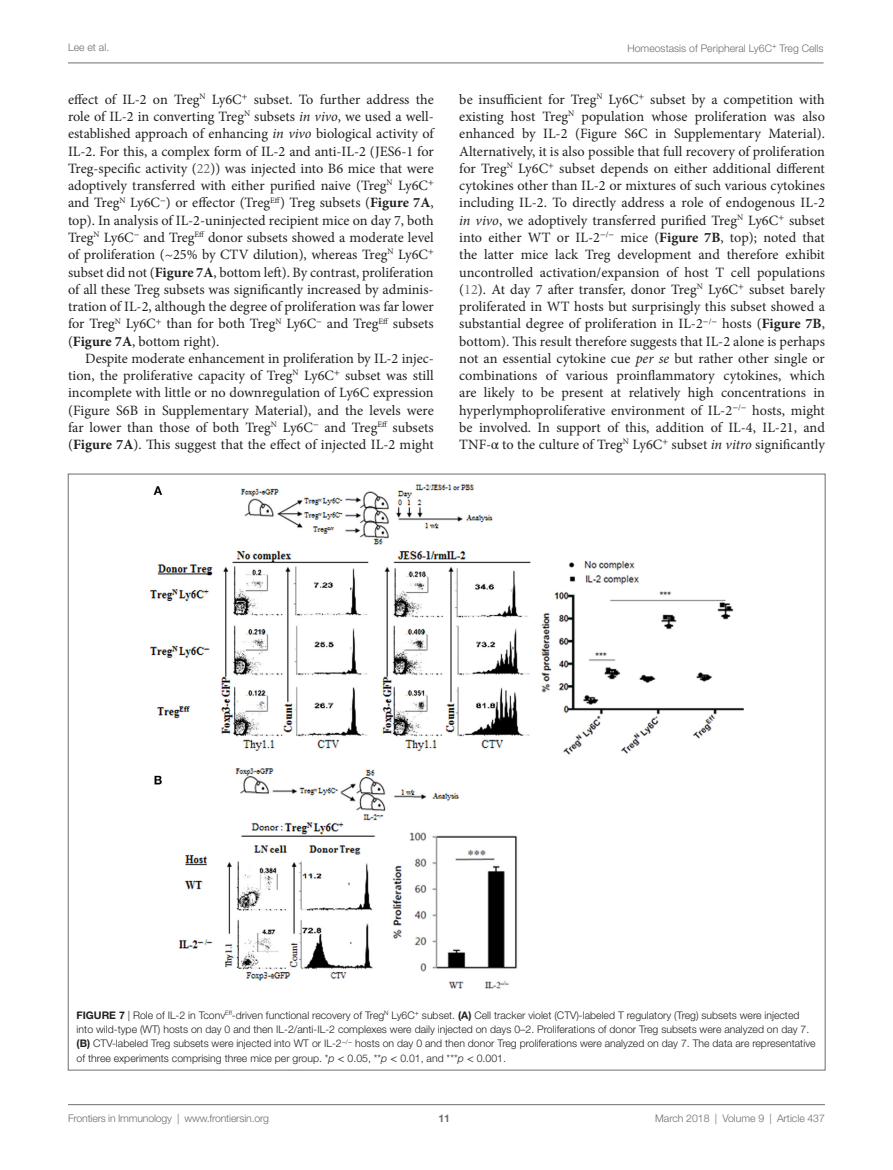
<style>
.page{position:relative;width:893px;height:1170px;background:#fff}
.page>*{position:absolute;margin:0;border:0;box-sizing:border-box;transform-origin:0 0}
.t1{font:14.25px/17.2px "Minion Pro";color:#231f20;text-align:justify}
.t2{font:300 10.5px/14.2px "Helvetica Neue LT Std";color:#231f20}
.t3{font:300 10.5px "Helvetica Neue LT Std";color:#6c6d70}
.t4{font:700 10.5px "Helvetica Neue LT Std";color:#6c6d70}
.s1{font-style:italic}
.s2{color:#6c6d70}
.s3{font-weight:700}
.s4{font-family:"STIX General"}
.s5{font-family:"STIX General";font-weight:400}
</style>
<div class="page">
<img style="left:150px;top:484px;width:593px;height:504px">
<hr style="left:68px;top:1104px;width:757px;height:1px;background:#6c6d70">
<hr style="left:68px;top:63px;width:755px;height:1px;background:#6c6d70">
<p class="t3" style="left:68px;top:41px;width:43px">Lee et al.</p>
<p class="t3" style="left:627px;top:42px;width:198px">Homeostasis of Peripheral Ly6C<sup>+</sup> Treg Cells</p>
<p class="t1" style="left:68px;top:91px;width:367px">effect of IL-2 on Treg<sup>N</sup> Ly6C<sup>+</sup> subset. To further address the role of IL-2 in converting Treg<sup>N</sup> subsets <span class="s1">in vivo</span>, we used a well&shy;established approach of enhancing <span class="s1">in vivo</span> biological activity of IL-2. For this, a complex form of IL-2 and anti-IL-2 (JES6-1 for Treg-specific activity (<span class="s2">22</span>)) was injected into B6 mice that were adoptively transferred with either purified naive (Treg<sup>N</sup> Ly6C<sup>+ </sup>and Treg<sup>N</sup> Ly6C<sup>−</sup>) or effector (Treg<sup>Eff</sup>) Treg subsets (<span class="s3">Figure 7A</span>, top). In analysis of IL-2-uninjected recipient mice on day 7, both Treg<sup>N</sup> Ly6C<sup>−</sup> and Treg<sup>Eff</sup> donor subsets showed a moderate level of proliferation (~25% by CTV dilution), whereas Treg<sup>N</sup> Ly6C<sup>+ </sup>subset did not (<span class="s3">Figure 7A</span>, bottom left). By contrast, proliferation of all these Treg subsets was significantly increased by adminis&shy;tration of IL-2, although the degree of proliferation was far lower for Treg<sup>N</sup> Ly6C<sup>+</sup> than for both Treg<sup>N</sup> Ly6C<sup>−</sup> and Treg<sup>Eff</sup> subsets (<span class="s3">Figure 7A</span>, bottom right).</p>
<p class="t1" style="left:68px;top:349px;width:367px;text-indent:17px">Despite moderate enhancement in proliferation by IL-2 injec&shy;tion, the proliferative capacity of Treg<sup>N</sup> Ly6C<sup>+</sup> subset was still incomplete with little or no downregulation of Ly6C expression (Figure S6B in Supplementary Material), and the levels were far lower than those of both Treg<sup>N</sup> Ly6C<sup>−</sup> and Treg<sup>Eff</sup> subsets (<span class="s3">Figure 7A</span>). This suggest that the effect of injected IL-2 might</p>
<p class="t1" style="left:459px;top:91px;width:367px">be insufficient for Treg<sup>N</sup> Ly6C<sup>+</sup> subset by a competition with existing host Treg<sup>N</sup> population whose proliferation was also enhanced by IL-2 (Figure S6C in Supplementary Material).<br>Alternatively, it is also possible that full recovery of proliferation for Treg<sup>N</sup> Ly6C<sup>+</sup> subset depends on either additional different cytokines other than IL-2 or mixtures of such various cytokines including IL-2. To directly address a role of endogenous IL-2 <span class="s1">in vivo</span>, we adoptively transferred purified Treg<sup>N</sup> Ly6C<sup>+</sup> subset into either WT or IL-2<sup>−</sup><sup>/</sup><sup>−</sup> mice (<span class="s3">Figure 7B</span>, top); noted that the latter mice lack Treg development and therefore exhibit uncontrolled activation/expansion of host T cell populations (<span class="s2">12</span>). At day 7 after transfer, donor Treg<sup>N</sup> Ly6C<sup>+</sup> subset barely proliferated in WT hosts but surprisingly this subset showed a substantial degree of proliferation in IL-2<sup>−</sup><sup>/</sup><sup>−</sup> hosts (<span class="s3">Figure 7B</span>, bottom). This result therefore suggests that IL-2 alone is perhaps not an essential cytokine cue <span class="s1">per se</span> but rather other single or combinations of various proinflammatory cytokines, which are likely to be present at relatively high concentrations in hyperlymphoproliferative environment of IL-2<sup>−</sup><sup>/</sup><sup>−</sup> hosts, might be involved. In support of this, addition of IL-4, IL-21, and TNF-<span class="s4">α</span> to the culture of Treg<sup>N</sup> Ly6C<sup>+</sup> subset <span class="s1">in vitro</span> significantly</p>
<p class="t2" style="left:77px;top:1007px;width:740px"><span class="s3">FIGURE 7</span> | Role of IL-2 in Tconv<sup>Eff</sup>-driven functional recovery of Treg<sup>N</sup> Ly6C<sup>+</sup> subset. <span class="s3">(A)</span> Cell tracker violet (CTV)-labeled T regulatory (Treg) subsets were injected into wild-type (WT) hosts on day 0 and then IL-2/anti-IL-2 complexes were daily injected on days 0–2. Proliferations of donor Treg subsets were analyzed on day 7. <span class="s3">(B)</span> CTV-labeled Treg subsets were injected into WT or IL-2<sup>−</sup><sup>/</sup><sup>−</sup> hosts on day 0 and then donor Treg proliferations were analyzed on day 7. The data are representative of three experiments comprising three mice per group. *<span class="s1">p</span> <span class="s5">&lt;</span> 0.05, **<span class="s1">p</span> <span class="s5">&lt;</span> 0.01, and ***<span class="s1">p</span> <span class="s5">&lt;</span> 0.001.</p>
<p class="t3" style="left:68px;top:1111px;width:203px">Frontiers in Immunology | www.frontiersin.org</p>
<p class="t3" style="left:655px;top:1111px;width:171px">March 2018 | Volume 9 | Article 437</p>
<p class="t4" style="left:439px;top:1111px;width:13px">11</p>
</div>
